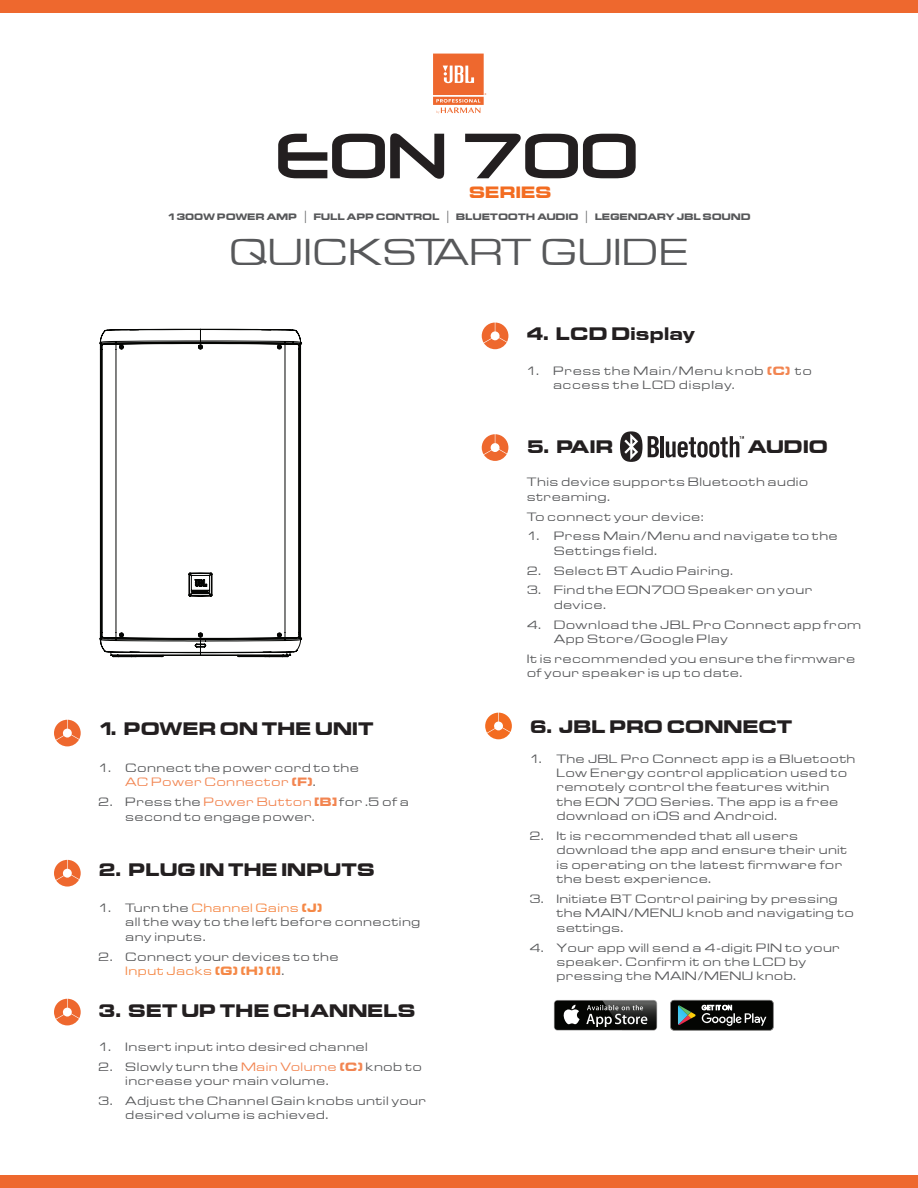
<style>
.page{position:relative;width:918px;height:1188px;background:#fff}
.page>*{position:absolute;margin:0;border:0;box-sizing:border-box;transform-origin:0 0}
.t1{font:60.3px "Neuropolitical";color:#231f20}
.t2{font:37.2px "Eddmond";color:#57585a}
.t3{font:700 18px "Eddmond";color:#231f20}
.t4{font:700 16.35px "Eddmond";color:#f36c21}
.t5{font:12px/14.4px "Eddmond";letter-spacing:.025em;color:#57585a}
.t6{font:12px/14.4px "Eddmond";letter-spacing:.05em;color:#57585a}
.t7{font:700 9.3px "Eddmond";color:#57585a}
.s1{font-weight:700;color:#f28551}
.s2{color:#f28551}
.s3{color:#f58846}
.s4{font-weight:700;color:#f58846}
</style>
<div class="page">
<div style="left:0;top:0;width:918px;height:13px;background:#ee682e"></div>
<div style="left:0;top:1175px;width:918px;height:13px;background:#ee682e"></div>
<svg style="left:433px;top:54px;width:53px;height:60px"></svg>
<svg style="left:54px;top:720px;width:27px;height:26px"></svg>
<svg style="left:54px;top:860px;width:27px;height:27px"></svg>
<svg style="left:54px;top:999px;width:27px;height:26px"></svg>
<svg style="left:620px;top:431px;width:39px;height:31px"></svg>
<hr style="left:660px;top:436px;width:4px;height:21px;background:#231f20">
<svg style="left:666px;top:436px;width:78px;height:22px"></svg>
<svg style="left:482px;top:434px;width:26px;height:27px"></svg>
<svg style="left:482px;top:323px;width:26px;height:26px"></svg>
<svg style="left:99px;top:328px;width:204px;height:330px"></svg>
<svg style="left:100px;top:329px;width:201px;height:328px"></svg>
<svg style="left:554px;top:1000px;width:103px;height:31px"></svg>
<div style="left:555px;top:1001px;width:101px;height:29px;background:#040503;border-radius:3px"></div>
<svg style="left:563px;top:1005px;width:17px;height:19px"></svg>
<svg style="left:586px;top:1000px;width:71px;height:31px"></svg>
<svg style="left:670px;top:1000px;width:104px;height:31px;background:#323533"></svg>
<svg style="left:485px;top:713px;width:27px;height:26px"></svg>
<h1 class="t1" style="left:275px;top:117px;width:364px">EON 700</h1>
<h3 class="t4" style="left:469px;top:181px;width:84px">SERIES</h3>
<p class="t7" style="left:167px;top:210px;width:585px">1300W POWER AMP | FULL APP CONTROL | BLUETOOTH AUDIO | LEGENDARY JBL SOUND</p>
<h2 class="t2" style="left:229px;top:227px;width:462px">QUICKSTART GUIDE</h2>
<h3 class="t3" style="left:526px;top:322px;width:171px">4. LCD Display</h3>
<p class="t6" style="left:553px;top:363px;width:261px;text-indent:-27px">1. Press the Main/Menu knob <span class="s1">(C)</span> to access the LCD display.</p>
<h3 class="t3" style="left:527px;top:435px;width:88px">5. PAIR</h3>
<h3 class="t3" style="left:748px;top:435px;width:82px">AUDIO</h3>
<h3 class="t3" style="left:98px;top:717px;width:277px">1. POWER ON THE UNIT</h3>
<p class="t5" style="left:125px;top:761px;width:235px;text-indent:-27px">1. Connect the power cord to the<br><span class="s2">AC Power Connector</span> <span class="s1">(F)</span>.</p>
<p class="t5" style="left:125px;top:795px;width:285px;text-indent:-27px">2. Press the <span class="s2">Power Button</span> <span class="s1">[B]</span> for .5 of a second to engage power.</p>
<h3 class="t3" style="left:98px;top:858px;width:278px">2. PLUG IN THE INPUTS</h3>
<p class="t5" style="left:125px;top:901px;width:297px;text-indent:-27px">1. Turn the <span class="s3">Channel Gains</span> <span class="s4">(J)<br></span>all the way to the left before connecting any inputs.</p>
<p class="t5" style="left:125px;top:949px;width:215px;text-indent:-27px">2. Connect your devices to the<br><span class="s3">Input Jacks</span> <span class="s4">(G) (H) (I]</span>.</p>
<h3 class="t3" style="left:98px;top:998px;width:318px">3. SET UP THE CHANNELS</h3>
<p class="t5" style="left:98px;top:1040px;width:271px">1. Insert input into desired channel</p>
<p class="t5" style="left:125px;top:1059px;width:298px;text-indent:-27px">2. Slowly turn the <span class="s2">Main Volume</span> <span class="s1">(C)</span> knob to increase your main volume.</p>
<p class="t5" style="left:125px;top:1094px;width:303px;text-indent:-27px">3. Adjust the Channel Gain knobs until your desired volume is achieved.</p>
<p class="t5" style="left:527px;top:475px;width:283px">This device supports Bluetooth audio streaming.</p>
<p class="t5" style="left:527px;top:509px;width:178px">To connect your device:</p>
<p class="t5" style="left:554px;top:529px;width:286px;text-indent:-27px">1. Press Main/Menu and navigate to the<br>Settings field.</p>
<p class="t5" style="left:527px;top:563px;width:208px">2. Select BT Audio Pairing.</p>
<p class="t5" style="left:554px;top:583px;width:260px;text-indent:-27px">3. Find the EON700 Speaker on your device.</p>
<p class="t5" style="left:554px;top:617px;width:309px;text-indent:-27px">4. Download the JBL Pro Connect app from<br>App Store/Google Play</p>
<p class="t5" style="left:527px;top:651px;width:330px">It is recommended you ensure the firmware of your speaker is up to date.</p>
<h3 class="t3" style="left:529px;top:715px;width:264px">6. JBL PRO CONNECT</h3>
<p class="t5" style="left:556px;top:751px;width:301px;text-indent:-27px">1. The JBL Pro Connect app is a Bluetooth Low Energy control application used to remotely control the features within the EON 700 Series. The app is a free download on iOS and Android.</p>
<p class="t5" style="left:556px;top:829px;width:292px;text-indent:-27px">2. It is recommended that all users download the app and ensure their unit is operating on the latest firmware for the best experience.</p>
<p class="t5" style="left:556px;top:892px;width:299px;text-indent:-27px">3. Initiate BT Control pairing by pressing the MAIN/MENU knob and navigating to settings.</p>
<p class="t5" style="left:556px;top:940px;width:285px;text-indent:-27px">4. Your app will send a 4-digit PIN to your speaker. Confirm it on the LCD by pressing the MAIN/MENU knob.</p>
</div>
